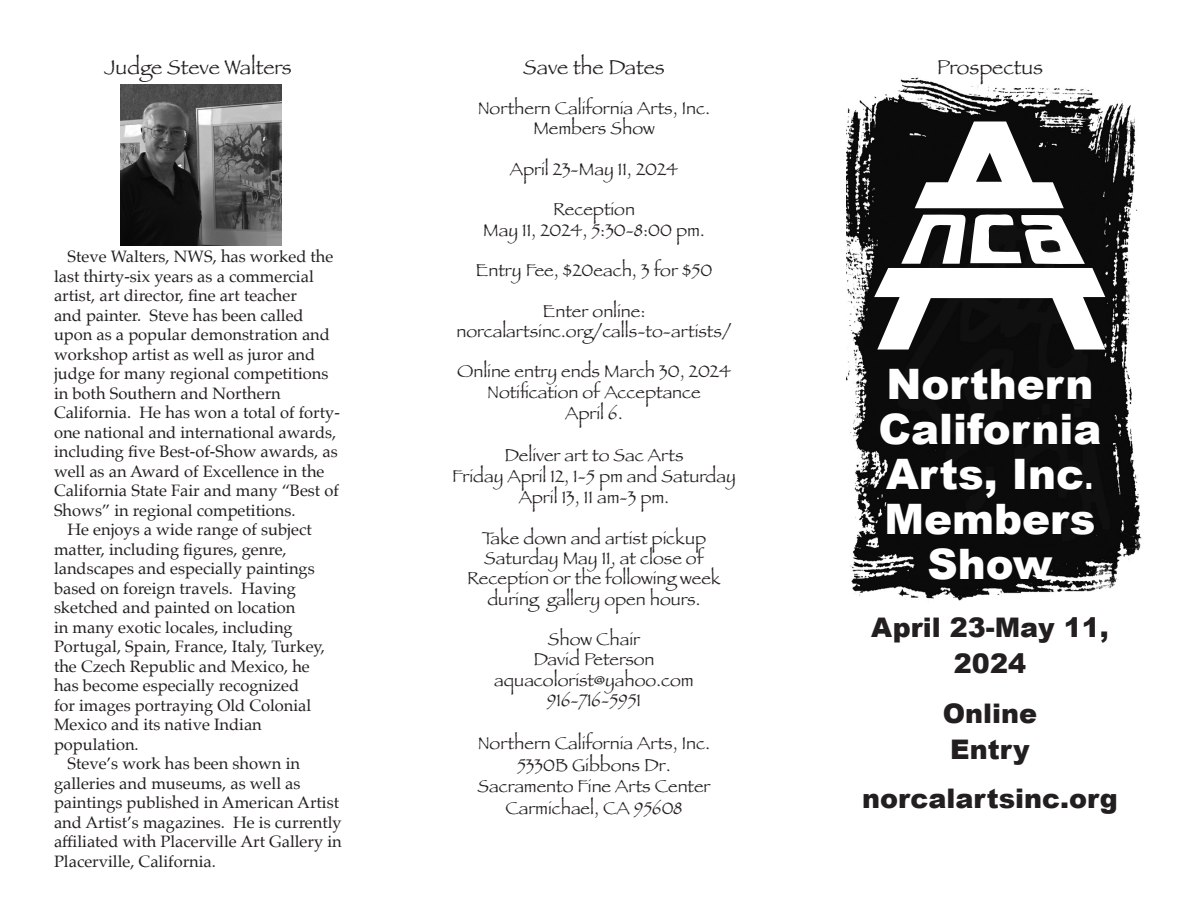
<style>
.page{position:relative;width:1188px;height:918px;background:#fff}
.page>*{position:absolute;margin:0;border:0;box-sizing:border-box;transform-origin:0 0}
.t1{font:900 42px/45px "Arial";color:#fff}
.t2{font:900 27px/36px "Arial";color:#231f20;text-align:center}
.t3{font:21px "Papyrus";color:#231f20}
.t4{font:18px/20.2px "Papyrus";color:#231f20;text-align:center}
.t5{font:16.5px/19.5px "Palatino";color:#231f20}
.s1{font-family:"Arial Narrow";font-weight:700}
</style>
<div class="page">
<img style="left:846px;top:77px;width:296px;height:524px">
<svg style="left:874px;top:214px;width:231px;height:136px"></svg>
<svg style="left:915px;top:122px;width:149px;height:86px"></svg>
<img style="left:120px;top:84px;width:162px;height:162px">
<p class="t3" style="left:104px;top:54px;width:189px">Judge Steve Walters</p>
<p class="t5" style="left:54px;top:247px;width:287px;text-indent:14px">Steve Walters, NWS, has worked the last thirty-six years as a commercial artist, art director, fine art teacher<br>and painter. Steve has been called upon as a popular demonstration and workshop artist as well as juror and judge for many regional competitions in both Southern and Northern California. He has won a total of forty&shy;one national and international awards, including five Best-of-Show awards, as well as an Award of Excellence in the California State Fair and many “Best of Shows” in regional competitions.</p>
<p class="t5" style="left:54px;top:520px;width:273px;text-indent:14px">He enjoys a wide range of subject matter, including figures, genre, landscapes and especially paintings based on foreign travels. Having sketched and painted on location<br>in many exotic locales, including<br>Portugal, Spain, France, Italy, Turkey, the Czech Republic and Mexico, he has become especially recognized<br>for images portraying Old Colonial<br>Mexico and its native Indian population.</p>
<p class="t5" style="left:54px;top:754px;width:289px;text-indent:14px">Steve’s work has been shown in galleries and museums, as well as paintings published in American Artist and Artist’s magazines. He is currently affiliated with Placerville Art Gallery in Placerville, California.</p>
<p class="t3" style="left:523px;top:54px;width:143px">Save the Dates</p>
<p class="t4" style="left:478px;top:98px;width:234px">Northern California Arts, Inc.<br>Members Show</p>
<p class="t4" style="left:510px;top:159px;width:170px">April 23-May 11, 2024</p>
<p class="t4" style="left:553px;top:199px;width:83px">Reception</p>
<p class="t4" style="left:483px;top:219px;width:223px">May 11, 2024, 5:30-8:00 pm.</p>
<p class="t4" style="left:476px;top:260px;width:238px">Entry Fee, $20each, 3 for $50</p>
<p class="t4" style="left:543px;top:300px;width:104px">Enter online:</p>
<p class="t4" style="left:457px;top:321px;width:276px">norcalartsinc.org/calls-to-artists/</p>
<p class="t4" style="left:457px;top:361px;width:275px;line-height:21px">Online entry ends March 30, 2024<br>Notification of Acceptance<br>April 6.</p>
<p class="t4" style="left:504px;top:445px;width:181px">Deliver art to Sac Arts</p>
<p class="t4" style="left:452px;top:466px;width:285px;line-height:21px">Friday April 12, 1-5 pm and Saturday<br>April 13, 11 am-3 pm.</p>
<p class="t4" style="left:467px;top:528px;width:255px">Take down and artist pickup<br>Saturday May 11, at close of<br>Reception or the following week during gallery open hours.</p>
<p class="t4" style="left:548px;top:629px;width:94px">Show Chair</p>
<p class="t4" style="left:533px;top:649px;width:123px">David Peterson</p>
<p class="t4" style="left:494px;top:669px;width:201px">aquacolorist@yahoo.com</p>
<p class="t4" style="left:547px;top:690px;width:96px">916-716-5951</p>
<p class="t4" style="left:478px;top:733px;width:234px">Northern California Arts, Inc.</p>
<p class="t4" style="left:517px;top:754px;width:155px">5330B Gibbons Dr.</p>
<p class="t4" style="left:477px;top:776px;width:235px">Sacramento Fine Arts Center</p>
<p class="t4" style="left:505px;top:798px;width:179px">Carmichael, CA 95608</p>
<p class="t3" style="left:937px;top:54px;width:108px">Prospectus</p>
<p class="t1" style="left:878px;top:361px;width:225px">Northern<br>California<br>Arts, Inc<span class="s1">.</span></p>
<p class="t1" style="left:884px;top:496px;width:213px;text-align:center">Members<br>Show</p>
<p class="t2" style="left:871px;top:609px;width:239px">April 23-May 11,<br>2024</p>
<p class="t2" style="left:943px;top:694px;width:96px">Online</p>
<p class="t2" style="left:950px;top:730px;width:81px">Entry</p>
<p class="t2" style="left:862px;top:780px;width:257px">norcalartsinc.org</p>
</div>
